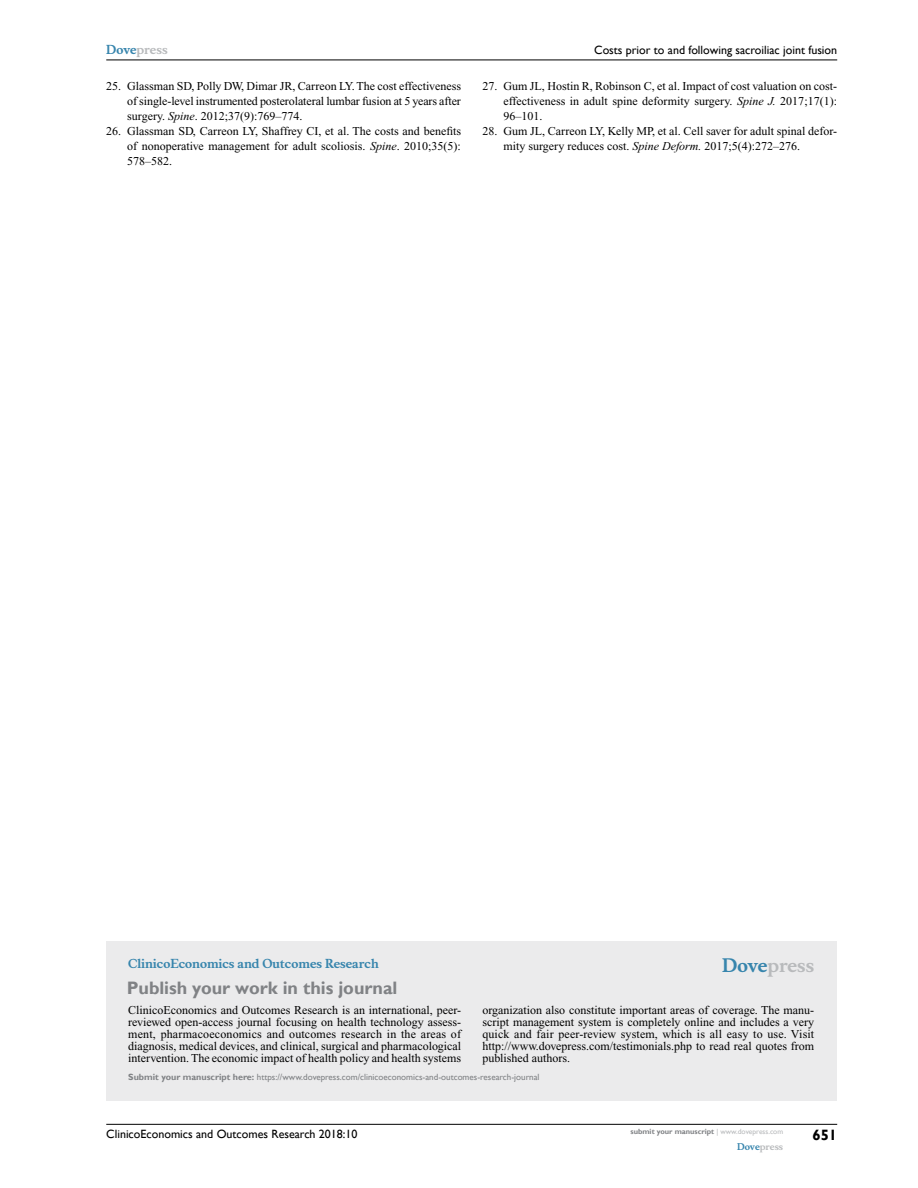
<style>
.page{position:relative;width:918px;height:1188px;background:#fff}
.page>*{position:absolute;margin:0;border:0;box-sizing:border-box;transform-origin:0 0}
.t1{font:700 18px "Gill Sans";color:#808285}
.t2{font:700 18px "Musee";color:#b8babc}
.t3{font:700 15px "Gill Sans";color:#000}
.t4{font:12px/12px "Times New Roman";color:#000;text-align:justify}
.t5{font:12px "Gill Sans";color:#000}
.t6{font:700 12px "Musee";color:#3785ad}
.t7{font:700 12px "Musee";color:#b8babc}
.t8{font:9px "Gill Sans";color:#808285}
.t9{font:700 9px "Musee";color:#b8babc}
.t10{font:700 7.5px "Gill Sans";color:#808285}
.s1{color:#3785ad}
.s2{font-style:italic}
.s3{font-weight:700}
.s4{font-weight:400;color:#b8babc}
</style>
<div class="page">
<hr style="left:106px;top:1124px;width:731px;height:1px;background:#000">
<hr style="left:106px;top:60px;width:731px;height:1px;background:#000">
<div style="left:106px;top:941px;width:731px;height:159px;background:#ebebec"></div>
<p class="t7" style="left:106px;top:43px;width:63px"><span class="s1">Dove</span>press</p>
<p class="t5" style="left:594px;top:43px;width:245px">Costs prior to and following sacroiliac joint fusion</p>
<p class="t4" style="left:127px;top:79px;width:335px;line-height:15px;text-indent:-21px">25. Glassman SD, Polly DW, Dimar JR, Carreon LY. The cost effectiveness of single-level instrumented posterolateral lumbar fusion at 5 years after surgery. <span class="s2">Spine</span>. 2012;37(9):769–774.</p>
<p class="t4" style="left:127px;top:124px;width:335px;line-height:15px;text-indent:-21px">26. Glassman SD, Carreon LY, Shaffrey CI, et al. The costs and benefits of nonoperative management for adult scoliosis. <span class="s2">Spine</span>. 2010;35(5):<br>578–582.</p>
<p class="t4" style="left:503px;top:79px;width:335px;line-height:15px;text-indent:-21px">27. Gum JL, Hostin R, Robinson C, et al. Impact of cost valuation on cost&shy;effectiveness in adult spine deformity surgery. <span class="s2">Spine J.</span> 2017;17(1):<br>96–101.</p>
<p class="t4" style="left:503px;top:124px;width:335px;line-height:15px;text-indent:-21px">28. Gum JL, Carreon LY, Kelly MP, et al. Cell saver for adult spinal defor&shy;mity surgery reduces cost. <span class="s2">Spine Deform.</span> 2017;5(4):272–276.</p>
<p class="t6" style="left:128px;top:956px;width:252px">ClinicoEconomics and Outcomes Research</p>
<h1 class="t1" style="left:127px;top:977px;width:272px">Publish your work in this journal</h1>
<h1 class="t2" style="left:722px;top:955px;width:94px"><span class="s1">Dove</span>press</h1>
<p class="t4" style="left:128px;top:1004px;width:334px">ClinicoEconomics and Outcomes Research is an international, peer&shy;reviewed open-access journal focusing on health technology assess&shy;ment, pharmacoeconomics and outcomes research in the areas of diagnosis, medical devices, and clinical, surgical and pharmacological intervention. The economic impact of health policy and health systems</p>
<p class="t4" style="left:482px;top:1004px;width:333px">organization also constitute important areas of coverage. The manu&shy;script management system is completely online and includes a very quick and fair peer-review system, which is all easy to use. Visit http://www.dovepress.com/testimonials.php to read real quotes from published authors.</p>
<p class="t8" style="left:128px;top:1072px;width:413px"><span class="s3">Submit your manuscript here:</span> https://www.dovepress.com/clinicoeconomics-and-outcomes-research-journal</p>
<p class="t5" style="left:106px;top:1127px;width:253px">ClinicoEconomics and Outcomes Research 2018:10</p>
<p class="t10" style="left:631px;top:1127px;width:154px">submit your manuscript <span class="s4">| www.dovepress.com</span></p>
<p class="t9" style="left:737px;top:1141px;width:48px"><span class="s1">Dove</span>press</p>
<p class="t3" style="left:812px;top:1126px;width:26px">651</p>
</div>
